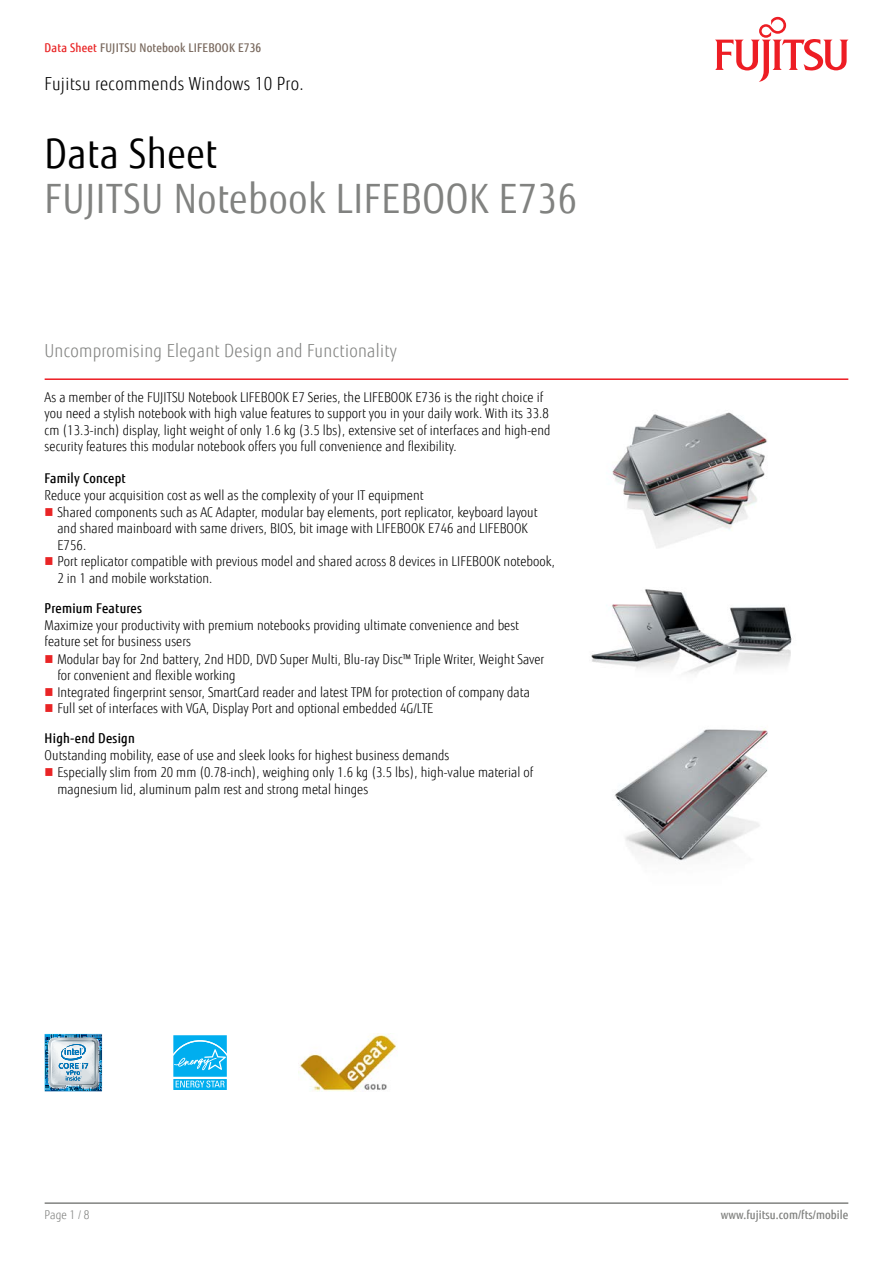
<style>
.page{position:relative;width:893px;height:1263px;background:#fff}
.page>*{position:absolute;margin:0;border:0;box-sizing:border-box;transform-origin:0 0}
.t1{font:40.5px "Fujitsu Sans";letter-spacing:.02em;color:#818280;scale:.9 1}
.t2{font:40.5px "Fujitsu Sans";letter-spacing:.02em;color:#000;scale:.9 1}
.t3{font:300 18px "Fujitsu Sans";letter-spacing:.02em;color:#818280;scale:.9 1}
.t4{font:300 18px "Fujitsu Sans";letter-spacing:.02em;color:#000;scale:.9 1}
.t5{font:300 13.5px/16.5px "Fujitsu Sans";letter-spacing:.005em;color:#000;scale:.9 1}
.t6{font:500 13.5px "Fujitsu Sans";letter-spacing:.02em;color:#000;scale:.9 1}
.t7{font:500 12px "Fujitsu Sans";letter-spacing:.02em;color:#79695e;scale:.9 1}
.t8{font:500 12px "Fujitsu Sans";letter-spacing:.005em;color:#818280;scale:.9 1}
.t9{font:300 12px "Fujitsu Sans";color:#818280;scale:.9 1}
.s1{color:#e92425}
</style>
<div class="page">
<hr style="left:45px;top:1202px;width:803px;height:2px;background:#818280">
<hr style="left:45px;top:378px;width:803px;height:2px;background:#ed1d24">
<svg style="left:715px;top:17px;width:133px;height:65px"></svg>
<img style="left:612px;top:412px;width:155px;height:136px">
<img style="left:591px;top:589px;width:201px;height:85px">
<img style="left:614px;top:729px;width:154px;height:132px">
<svg style="left:45px;top:1034px;width:58px;height:58px;background:#96b8cc"></svg>
<svg style="left:173px;top:1035px;width:54px;height:55px;background:#32bdf1"></svg>
<img style="left:298px;top:1034px;width:99px;height:57px">
<p class="t7" style="left:45px;top:40px;width:242px"><span class="s1">Data Sheet</span> FUJITSU Notebook LIFEBOOK E736</p>
<h2 class="t4" style="left:45px;top:73px;width:289px">Fujitsu recommends Windows 10 Pro.</h2>
<h1 class="t2" style="left:45px;top:130px;width:193px">Data Sheet</h1>
<h1 class="t1" style="left:45px;top:175px;width:593px">FUJITSU Notebook LIFEBOOK E736</h1>
<h2 class="t3" style="left:45px;top:340px;width:393px">Uncompromising Elegant Design and Functionality</h2>
<p class="t5" style="left:45px;top:389px;width:563px">As a member of the FUJITSU Notebook LIFEBOOK E7 Series, the LIFEBOOK E736 is the right choice if you need a stylish notebook with high value features to support you in your daily work. With its 33.8 cm (13.3-inch) display, light weight of only 1.6 kg (3.5 lbs), extensive set of interfaces and high-end security features this modular notebook offers you full convenience and flexibility.</p>
<p class="t6" style="left:45px;top:469px;width:92px">Family Concept</p>
<p class="t5" style="left:57px;top:487px;width:554px;text-indent:-13px">Reduce your acquisition cost as well as the complexity of your IT equipment<br>Shared components such as AC Adapter, modular bay elements, port replicator, keyboard layout and shared mainboard with same drivers, BIOS, bit image with LIFEBOOK E746 and LIFEBOOK E756.<br>Port replicator compatible with previous model and shared across 8 devices in LIFEBOOK notebook, 2 in 1 and mobile workstation.</p>
<p class="t6" style="left:45px;top:599px;width:110px">Premium Features</p>
<p class="t5" style="left:45px;top:617px;width:529px">Maximize your productivity with premium notebooks providing ultimate convenience and best feature set for business users</p>
<p class="t5" style="left:57px;top:651px;width:543px">Modular bay for 2nd battery, 2nd HDD, DVD Super Multi, Blu-ray Disc™ Triple Writer, Weight Saver for convenient and flexible working<br>Integrated fingerprint sensor, SmartCard reader and latest TPM for protection of company data Full set of interfaces with VGA, Display Port and optional embedded 4G/LTE</p>
<p class="t6" style="left:45px;top:730px;width:102px">High-end Design</p>
<p class="t5" style="left:57px;top:747px;width:530px;text-indent:-13px">Outstanding mobility, ease of use and sleek looks for highest business demands<br>Especially slim from 20 mm (0.78-inch), weighing only 1.6 kg (3.5 lbs), high-value material of magnesium lid, aluminum palm rest and strong metal hinges</p>
<p class="t9" style="left:45px;top:1208px;width:51px">Page 1 / 8</p>
<p class="t8" style="left:721px;top:1208px;width:143px">www.fujitsu.com/fts/mobile</p>
</div>
